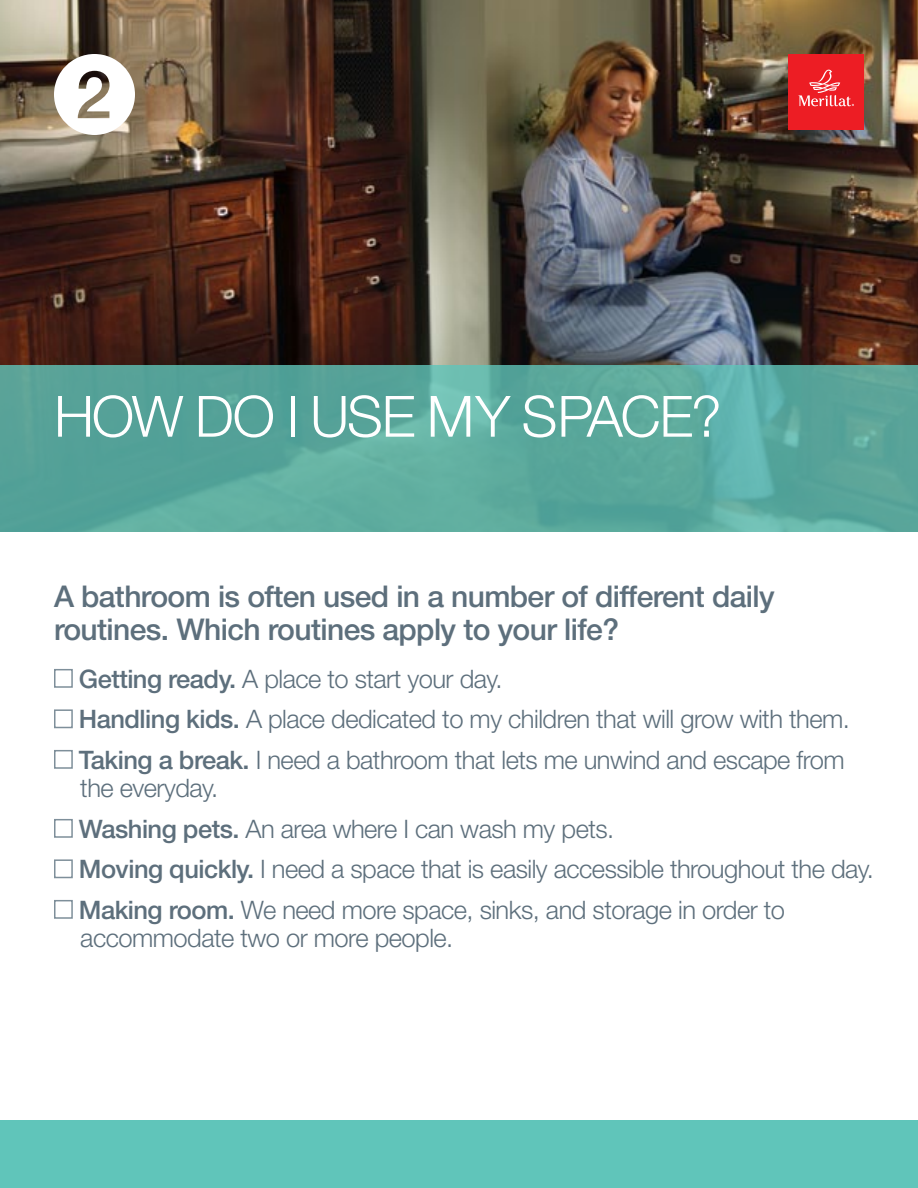
<style>
.page{position:relative;width:918px;height:1188px;background:#fff}
.page>*{position:absolute;margin:0;border:0;box-sizing:border-box;transform-origin:0 0}
.t1{font:300 57px "Helvetica Neue LT Bali 09";letter-spacing:-.03em;color:#fff}
.t2{font:500 30px/33px "Helvetica Neue LT Bali 09";letter-spacing:-.02em;color:#5d6f7c}
.t3{font:300 25.5px/40.5px "Helvetica Neue LT Bali 09";letter-spacing:-.02em;color:#5d6f7c}
.s1{font-weight:500}
</style>
<div class="page">
<img style="left:0;top:0;width:918px;height:365px">
<div style="left:0;top:1120px;width:918px;height:68px;background:#60c5ba"></div>
<svg style="left:0;top:365px;width:918px;height:166px;fill:#59a599"></svg>
<div style="left:789px;top:54px;width:75px;height:75px;background:#ed1d24"></div>
<svg style="left:799px;top:70px;width:55px;height:36px"></svg>
<div style="left:54px;top:669px;width:19px;height:19px;border:2px solid #7e8f9a"></div>
<div style="left:54px;top:709px;width:19px;height:19px;border:2px solid #7e8f9a"></div>
<div style="left:54px;top:750px;width:19px;height:19px;border:2px solid #7e8f9a"></div>
<div style="left:54px;top:819px;width:19px;height:19px;border:2px solid #7e8f9a"></div>
<div style="left:54px;top:859px;width:19px;height:19px;border:2px solid #7e8f9a"></div>
<div style="left:54px;top:900px;width:19px;height:19px;border:2px solid #7e8f9a"></div>
<svg style="left:54px;top:54px;width:81px;height:81px"></svg>
<h1 class="t1" style="left:54px;top:382px;width:669px">HOW DO I USE MY SPACE?</h1>
<p class="t2" style="left:54px;top:579px;width:722px">A bathroom is often used in a number of different daily routines. Which routines apply to your life?</p>
<p class="t3" style="left:79px;top:658px;width:773px"><span class="s1">Getting ready.</span> A place to start your day.<br><span class="s1">Handling kids.</span> A place dedicated to my children that will grow with them.<br><span class="s1">Taking a break.</span> I need a bathroom that lets me unwind and escape from</p>
<p class="t3" style="left:79px;top:767px;width:797px">the everyday.<br><span class="s1">Washing pets.</span> An area where I can wash my pets.<br><span class="s1">Moving quickly.</span> I need a space that is easily accessible throughout the day.<br><span class="s1">Making room.</span> We need more space, sinks, and storage in order to</p>
<p class="t3" style="left:80px;top:917px;width:375px">accommodate two or more people.</p>
</div>
